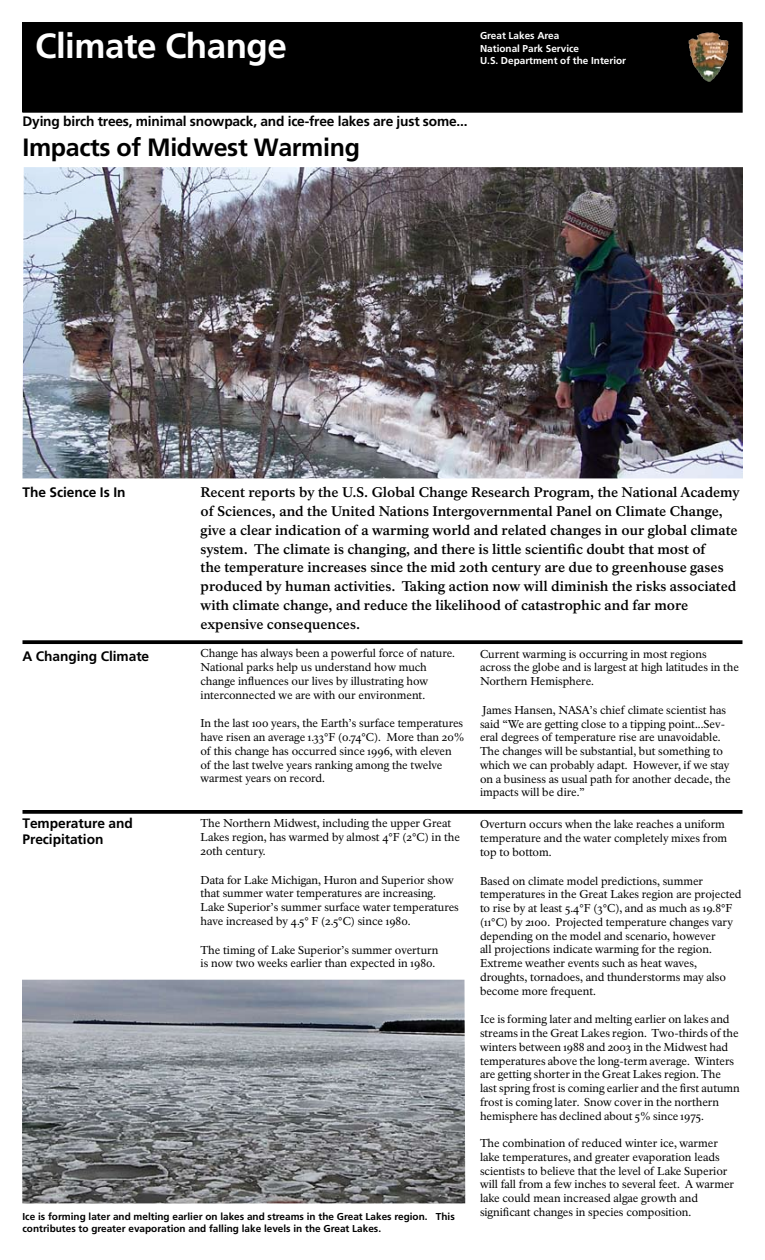
<style>
.page{position:relative;width:765px;height:1260px;background:#fff}
.page>*{position:absolute;margin:0;border:0;box-sizing:border-box;transform-origin:0 0}
.t1{font:700 35px "Frutiger LT Std";letter-spacing:-.015em;color:#fff}
.t2{font:700 25px "Frutiger LT Std";letter-spacing:-.015em;color:#000}
.t3{font:700 13.75px/18.8px "NPS Rawlinson OT Old";letter-spacing:-.005em;color:#000}
.t4{font:700 13.75px/16.2px "Frutiger LT Std";letter-spacing:-.005em;color:#000}
.t5{font:11.25px/13.8px "NPS Rawlinson OT Old";letter-spacing:-.005em;color:#000}
.t6{font:700 10px/12px "Frutiger LT Std";color:#000}
.t7{font:700 10px/12.5px "Frutiger LT Std";color:#fff}
</style>
<div class="page">
<img style="left:22px;top:167px;width:720px;height:311px">
<div style="left:23px;top:23px;width:719px;height:89px;background:#000"></div>
<div style="left:22px;top:22px;width:720px;height:90px;border:1px solid #000"></div>
<svg style="left:22px;top:640px;width:720px;height:4px;background:#121212"></svg>
<svg style="left:22px;top:810px;width:720px;height:4px;background:#0f0f0f"></svg>
<img style="left:689px;top:32px;width:40px;height:49px">
<img style="left:22px;top:980px;width:443px;height:223px">
<h1 class="t1" style="left:35px;top:25px;width:253px">Climate Change</h1>
<p class="t7" style="left:480px;top:29px;width:148px">Great Lakes Area<br>National Park Service<br>U.S. Department of the Interior</p>
<p class="t4" style="left:22px;top:113px;width:447px">Dying birch trees, minimal snowpack, and ice-free lakes are just some...</p>
<h2 class="t2" style="left:22px;top:133px;width:339px">Impacts of Midwest Warming</h2>
<p class="t4" style="left:22px;top:485px;width:105px">The Science Is In</p>
<p class="t3" style="left:201px;top:483px;width:541px">Recent reports by the U.S. Global Change Research Program, the National Academy of Sciences, and the United Nations Intergovernmental Panel on Climate Change, give a clear indication of a warming world and related changes in our global climate system. The climate is changing, and there is little scientific doubt that most of<br>the temperature increases since the mid 20th century are due to greenhouse gases produced by human activities. Taking action now will diminish the risks associated with climate change, and reduce the likelihood of catastrophic and far more expensive consequences.</p>
<p class="t4" style="left:22px;top:648px;width:128px">A Changing Climate</p>
<p class="t5" style="left:201px;top:647px;width:256px">Change has always been a powerful force of nature.<br>National parks help us understand how much change influences our lives by illustrating how interconnected we are with our environment.</p>
<p class="t5" style="left:201px;top:717px;width:266px">In the last 100 years, the Earth’s surface temperatures have risen an average 1.33°F (0.74°C). More than 20% of this change has occurred since 1996, with eleven of the last twelve years ranking among the twelve warmest years on record.</p>
<p class="t5" style="left:480px;top:647px;width:261px">Current warming is occurring in most regions across the globe and is largest at high latitudes in the<br>Northern Hemisphere.</p>
<p class="t5" style="left:480px;top:703px;width:252px">James Hansen, NASA’s chief climate scientist has said “We are getting close to a tipping point...Sev&shy;eral degrees of temperature rise are unavoidable.<br>The changes will be substantial, but something to which we can probably adapt. However, if we stay on a business as usual path for another decade, the impacts will be dire.”</p>
<p class="t4" style="left:22px;top:815px;width:112px">Temperature and<br>Precipitation</p>
<p class="t5" style="left:480px;top:818px;width:249px">Overturn occurs when the lake reaches a uniform temperature and the water completely mixes from top to bottom.</p>
<p class="t5" style="left:480px;top:874px;width:263px">Based on climate model predictions, summer temperatures in the Great Lakes region are projected to rise by at least 5.4°F (3°C), and as much as 19.8°F (11°C) by 2100. Projected temperature changes vary depending on the model and scenario, however<br>all projections indicate warming for the region.<br>Extreme weather events such as heat waves, droughts, tornadoes, and thunderstorms may also become more frequent.</p>
<p class="t5" style="left:480px;top:1013px;width:261px">Ice is forming later and melting earlier on lakes and streams in the Great Lakes region. Two-thirds of the winters between 1988 and 2003 in the Midwest had temperatures above the long-term average. Winters are getting shorter in the Great Lakes region. The last spring frost is coming earlier and the first autumn frost is coming later. Snow cover in the northern hemisphere has declined about 5% since 1975.</p>
<p class="t5" style="left:480px;top:1136px;width:256px">The combination of reduced winter ice, warmer lake temperatures, and greater evaporation leads scientists to believe that the level of Lake Superior will fall from a few inches to several feet. A warmer lake could mean increased algae growth and significant changes in species composition.</p>
<p class="t5" style="left:201px;top:817px;width:261px">The Northern Midwest, including the upper Great<br>Lakes region, has warmed by almost 4°F (2°C) in the<br>20th century.</p>
<p class="t5" style="left:201px;top:873px;width:260px">Data for Lake Michigan, Huron and Superior show that summer water temperatures are increasing.<br>Lake Superior’s summer surface water temperatures have increased by 4.5° F (2.5°C) since 1980.</p>
<p class="t5" style="left:201px;top:943px;width:239px">The timing of Lake Superior’s summer overturn is now two weeks earlier than expected in 1980.</p>
<p class="t6" style="left:22px;top:1210px;width:434px">Ice is forming later and melting earlier on lakes and streams in the Great Lakes region. This contributes to greater evaporation and falling lake levels in the Great Lakes.</p>
</div>
